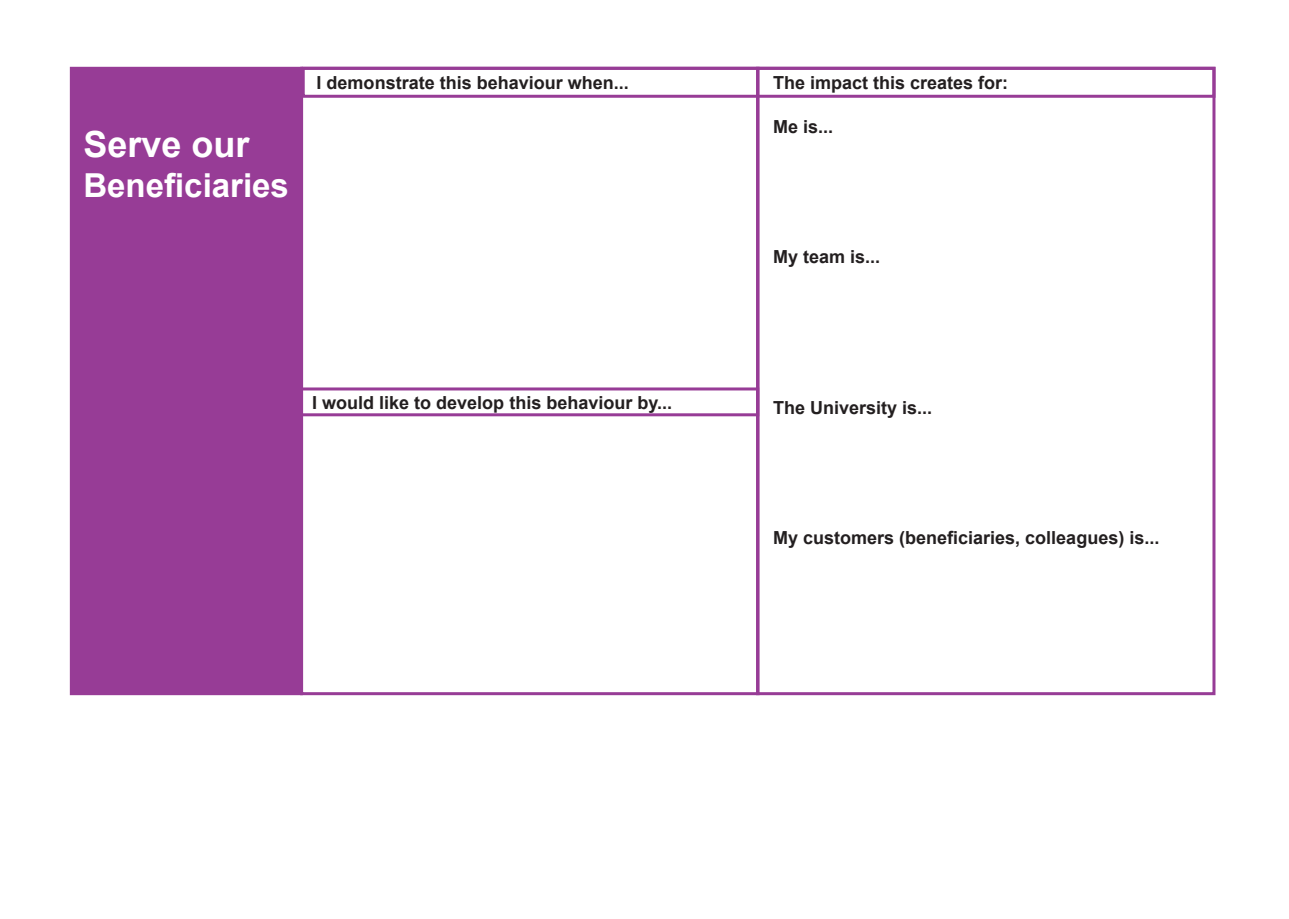
<style>
.page{position:relative;width:1289px;height:919px;background:#fff}
.page>*{position:absolute;margin:0;border:0;box-sizing:border-box;transform-origin:0 0}
.t1{font:700 36px "Arial";color:#fff}
.t2{font:700 33px "Arial";color:#fff}
.t3{font:700 18px "Arial";color:#231f20}
</style>
<div class="page">
<div style="left:70px;top:67px;width:233px;height:628px;background:#973c96"></div>
<div style="left:302px;top:67px;width:913px;height:31px;border:3px solid #973c96"></div>
<div style="left:297px;top:387px;width:462px;height:29px;border:3px solid #973c96"></div>
<div style="left:756px;top:67px;width:459px;height:628px;border:3px solid #973c96"></div>
<p class="t1" style="left:83px;top:119px;width:168px">Serve our</p>
<p class="t2" style="left:83px;top:162px;width:207px">Beneficiaries</p>
<p class="t3" style="left:316px;top:70px;width:314px">I demonstrate this behaviour when...</p>
<p class="t3" style="left:773px;top:70px;width:237px">The impact this creates for:</p>
<p class="t3" style="left:773px;top:114px;width:62px">Me is...</p>
<p class="t3" style="left:773px;top:243px;width:109px">My team is...</p>
<p class="t3" style="left:312px;top:390px;width:361px">I would like to develop this behaviour by...</p>
<p class="t3" style="left:773px;top:395px;width:161px">The University is...</p>
<p class="t3" style="left:773px;top:524px;width:388px">My customers (beneficiaries, colleagues) is...</p>
</div>
